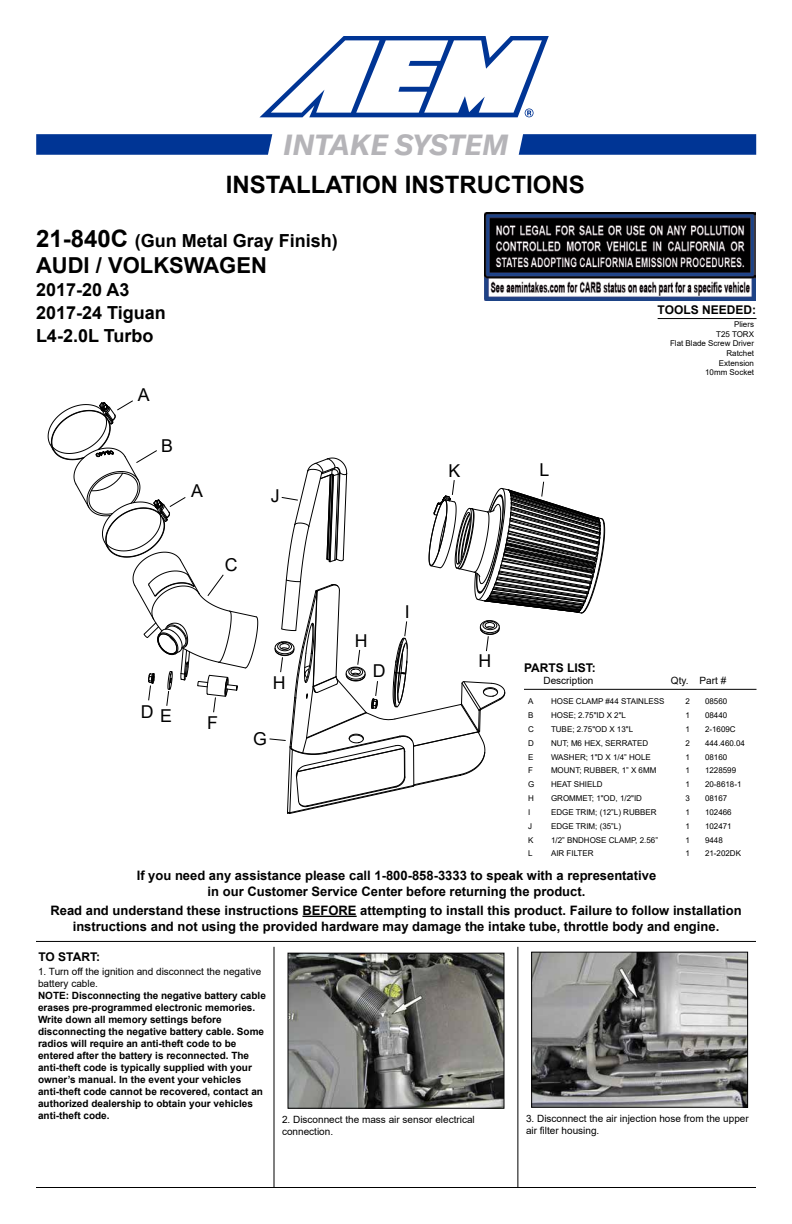
<style>
.page{position:relative;width:792px;height:1224px;background:#fff}
.page>*{position:absolute;margin:0;border:0;box-sizing:border-box;transform-origin:0 0}
.t1{font:italic 700 28.7px "GT America";color:#b5b4b8}
.t2{font:700 24px "Arial";color:#000}
.t3{font:700 22px "Arial";color:#000}
.t4{font:700 18px/23.1px "Arial";color:#000}
.t5{font:17.7px "Arial";color:#000}
.t6{font:700 13px/15.6px "Arial";color:#000;text-align:center}
.t7{font:700 12px "Arial";color:#000}
.t8{font:700 10px/12px "Arial";color:#000}
.t9{font:10px/12px "Arial";color:#000}
.t10{font:8px/9.6px "Arial";color:#000;text-align:right}
.s1{font-size:24px}
</style>
<div class="page">
<hr style="left:518px;top:947px;width:1px;height:241px;background:#000">
<hr style="left:274px;top:947px;width:1px;height:241px;background:#000">
<hr style="left:36px;top:1187px;width:720px;height:1px;background:#000">
<hr style="left:658px;top:318px;width:99px;height:1px;background:#000">
<hr style="left:302px;top:916px;width:55px;height:1px;background:#000">
<hr style="left:36px;top:941px;width:720px;height:1px;background:#000">
<hr style="left:524px;top:689px;width:233px;height:1px;background:#000">
<svg style="left:48px;top:400px;width:210px;height:313px"></svg>
<svg style="left:269px;top:458px;width:336px;height:356px"></svg>
<img style="left:290px;top:955px;width:212px;height:152px">
<div style="left:288px;top:953px;width:216px;height:156px;border:1px solid #000"></div>
<img style="left:533px;top:954px;width:213px;height:152px">
<div style="left:531px;top:952px;width:217px;height:156px;border:1px solid #000"></div>
<svg style="left:260px;top:36px;width:289px;height:81px"></svg>
<svg style="left:36px;top:134px;width:236px;height:21px;background:#073a97"></svg>
<svg style="left:519px;top:134px;width:237px;height:21px;background:#073a97"></svg>
<img style="left:485px;top:212px;width:271px;height:89px">
<h1 class="t1" style="left:283px;top:127px;width:227px">INTAKE SYSTEM</h1>
<h2 class="t2" style="left:226px;top:167px;width:361px">INSTALLATION INSTRUCTIONS</h2>
<h3 class="t4" style="left:36px;top:229px;width:303px"><span class="s1">21-840C</span> (Gun Metal Gray Finish)</h3>
<h3 class="t3" style="left:36px;top:249px;width:233px">AUDI / VOLKSWAGEN</h3>
<h3 class="t4" style="left:36px;top:278px;width:131px">2017-20 A3<br>2017-24 Tiguan<br>L4-2.0L Turbo</h3>
<h3 class="t5" style="left:138px;top:382px;width:13px">A</h3>
<h3 class="t5" style="left:161px;top:433px;width:13px">B</h3>
<h3 class="t5" style="left:191px;top:479px;width:13px">A</h3>
<h3 class="t5" style="left:225px;top:553px;width:14px">C</h3>
<h3 class="t5" style="left:271px;top:483px;width:10px">J</h3>
<h3 class="t5" style="left:449px;top:458px;width:13px">K</h3>
<h3 class="t5" style="left:540px;top:457px;width:11px">L</h3>
<h3 class="t5" style="left:355px;top:629px;width:14px">H</h3>
<h3 class="t5" style="left:405px;top:599px;width:6px">I</h3>
<p class="t7" style="left:658px;top:302px;width:100px">TOOLS NEEDED:</p>
<p class="t10" style="left:670px;top:320px;width:86px">Pliers<br>T25 TORX<br>Flat Blade Screw Driver<br>Ratchet<br>Extension<br>10mm Socket</p>
<h3 class="t5" style="left:141px;top:702px;width:33px">D E</h3>
<h3 class="t5" style="left:207px;top:711px;width:12px">F</h3>
<h3 class="t5" style="left:273px;top:671px;width:14px">H</h3>
<h3 class="t5" style="left:253px;top:727px;width:15px">G</h3>
<h3 class="t5" style="left:373px;top:659px;width:14px">D</h3>
<h3 class="t5" style="left:479px;top:649px;width:14px">H</h3>
<p class="t7" style="left:524px;top:659px;width:73px">PARTS LIST:</p>
<p class="t9" style="left:543px;top:675px;width:52px">Description</p>
<p class="t9" style="left:671px;top:675px;width:57px">Qty. Part #</p>
<p class="t10" style="left:528px;top:697px;width:7px">A</p>
<p class="t10" style="left:551px;top:697px;width:115px">HOSE CLAMP #44 STAINLESS</p>
<p class="t10" style="left:686px;top:697px;width:6px">2</p>
<p class="t10" style="left:705px;top:697px;width:24px">08560</p>
<p class="t10" style="left:528px;top:711px;width:7px">B</p>
<p class="t10" style="left:551px;top:711px;width:77px">HOSE; 2.75"ID X 2"L</p>
<p class="t10" style="left:686px;top:711px;width:6px">1</p>
<p class="t10" style="left:705px;top:711px;width:24px">08440</p>
<p class="t10" style="left:528px;top:724px;width:7px">C</p>
<p class="t10" style="left:551px;top:724px;width:84px">TUBE; 2.75"OD X 13"L</p>
<p class="t10" style="left:686px;top:724px;width:6px">1</p>
<p class="t10" style="left:705px;top:724px;width:32px">2-1609C</p>
<p class="t10" style="left:528px;top:738px;width:7px">D</p>
<p class="t10" style="left:551px;top:738px;width:99px">NUT; M6 HEX, SERRATED</p>
<p class="t10" style="left:686px;top:738px;width:6px">2</p>
<p class="t10" style="left:705px;top:738px;width:42px">444.460.04</p>
<p class="t10" style="left:528px;top:752px;width:7px">E</p>
<p class="t10" style="left:551px;top:752px;width:101px">WASHER; 1"D X 1/4” HOLE</p>
<p class="t10" style="left:686px;top:752px;width:6px">1</p>
<p class="t10" style="left:705px;top:752px;width:24px">08160</p>
<p class="t10" style="left:528px;top:766px;width:6px">F</p>
<p class="t10" style="left:551px;top:766px;width:107px">MOUNT; RUBBER, 1” X 6MM</p>
<p class="t10" style="left:686px;top:766px;width:6px">1</p>
<p class="t10" style="left:705px;top:766px;width:33px">1228599</p>
<p class="t10" style="left:528px;top:780px;width:8px">G</p>
<p class="t10" style="left:551px;top:780px;width:53px">HEAT SHIELD</p>
<p class="t10" style="left:686px;top:780px;width:6px">1</p>
<p class="t10" style="left:705px;top:780px;width:38px">20-8618-1</p>
<p class="t10" style="left:528px;top:793px;width:7px">H</p>
<p class="t10" style="left:551px;top:793px;width:93px">GROMMET; 1"OD, 1/2"ID</p>
<p class="t10" style="left:686px;top:793px;width:6px">3</p>
<p class="t10" style="left:705px;top:793px;width:24px">08167</p>
<p class="t10" style="left:528px;top:807px;width:4px">I</p>
<p class="t10" style="left:551px;top:807px;width:107px">EDGE TRIM; (12”L) RUBBER</p>
<p class="t10" style="left:686px;top:807px;width:6px">1</p>
<p class="t10" style="left:705px;top:807px;width:28px">102466</p>
<p class="t10" style="left:528px;top:821px;width:5px">J</p>
<p class="t10" style="left:551px;top:821px;width:72px">EDGE TRIM; (35”L)</p>
<p class="t10" style="left:686px;top:821px;width:6px">1</p>
<p class="t10" style="left:705px;top:821px;width:28px">102471</p>
<p class="t10" style="left:528px;top:835px;width:7px">K</p>
<p class="t10" style="left:551px;top:835px;width:109px">1/2” BNDHOSE CLAMP, 2.56”</p>
<p class="t10" style="left:686px;top:835px;width:6px">1</p>
<p class="t10" style="left:705px;top:835px;width:19px">9448</p>
<p class="t10" style="left:528px;top:849px;width:6px">L</p>
<p class="t10" style="left:551px;top:849px;width:44px">AIR FILTER</p>
<p class="t10" style="left:686px;top:849px;width:6px">1</p>
<p class="t10" style="left:705px;top:849px;width:38px">21-202DK</p>
<h3 class="t6" style="left:137px;top:868px;width:521px">If you need any assistance please call 1-800-858-3333 to speak with a representative in our Customer Service Center before returning the product.</h3>
<h3 class="t6" style="left:50px;top:903px;width:693px">Read and understand these instructions BEFORE attempting to install this product. Failure to follow installation instructions and not using the provided hardware may damage the intake tube, throttle body and engine.</h3>
<p class="t7" style="left:39px;top:948px;width:63px">TO START:</p>
<p class="t9" style="left:38px;top:965px;width:225px">1. Turn off the ignition and disconnect the negative battery cable.</p>
<p class="t8" style="left:38px;top:989px;width:229px">NOTE: Disconnecting the negative battery cable erases pre-programmed electronic memories.<br>Write down all memory settings before disconnecting the negative battery cable. Some radios will require an anti-theft code to be entered after the battery is reconnected. The anti-theft code is typically supplied with your owner’s manual. In the event your vehicles anti-theft code cannot be recovered, contact an authorized dealership to obtain your vehicles anti-theft code.</p>
<p class="t9" style="left:282px;top:1113px;width:194px">2. Disconnect the mass air sensor electrical connection.</p>
<p class="t9" style="left:526px;top:1112px;width:224px">3. Disconnect the air injection hose from the upper air filter housing.</p>
</div>
